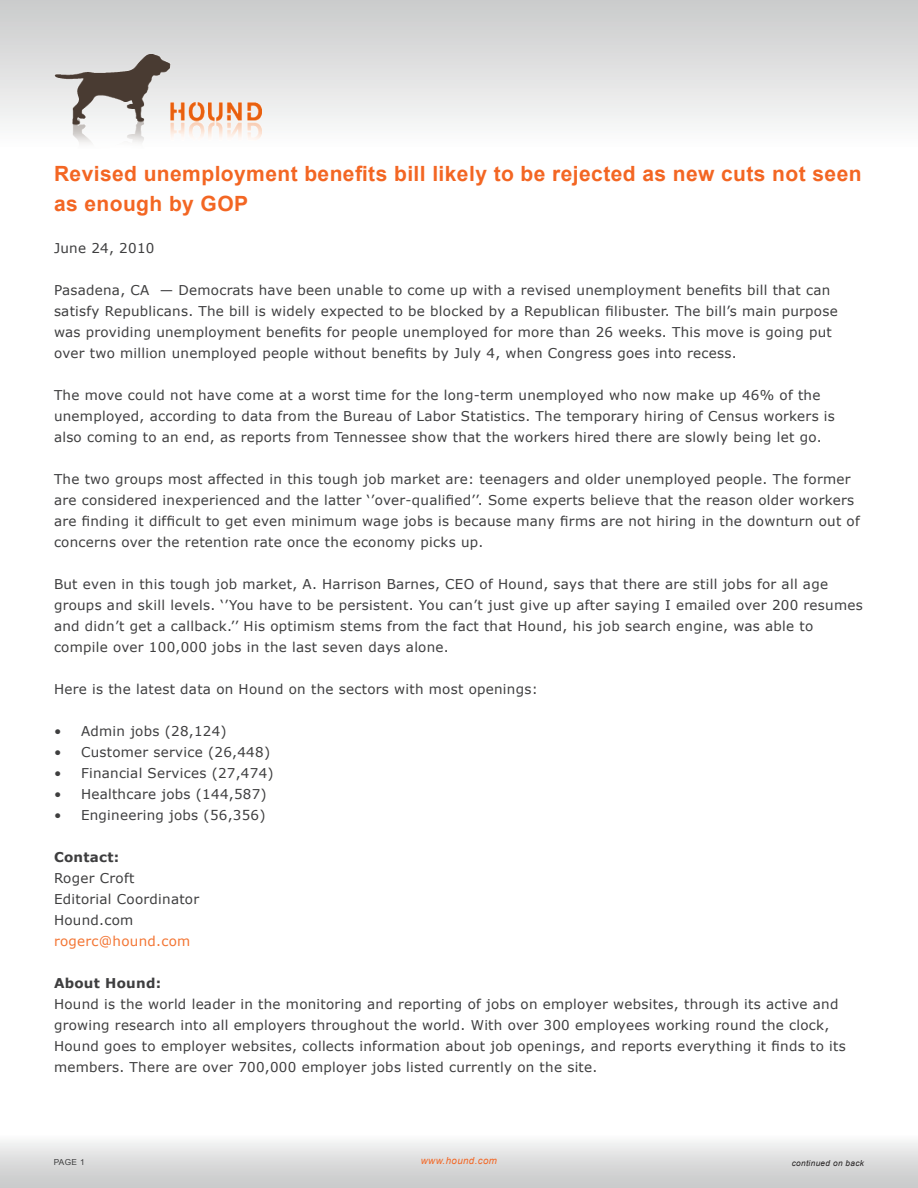
<style>
.page{position:relative;width:918px;height:1188px;background:#fff}
.page>*{position:absolute;margin:0;border:0;box-sizing:border-box;transform-origin:0 0}
.Heading{font:700 21px/30px "Arial";letter-spacing:.02em;color:#f36623}
.Body_Text{font:13.5px/21px "Verdana";letter-spacing:.02em;color:#3e3e3f}
.Bullet_text_Style_2{font:13.5px "Verdana";letter-spacing:.02em;color:#3e3e3f}
.Body_Text-2{font:700 13.5px "Verdana";letter-spacing:.02em;color:#3e3e3f}
.Body_Text-3{font:13.5px "Verdana";letter-spacing:.02em;color:#f37533}
.t1{font:italic 9.75px "Arial";letter-spacing:.04em;color:#f36623}
.t2{font:italic 8.25px "Arial";letter-spacing:.04em;color:#231f20}
.t3{font:8.25px "Arial";color:#3e3e3f}
</style>
<div class="page">
<div style="left:0;top:1134px;width:918px;height:54px;background:linear-gradient(to bottom,#f9f9f9,#c6c7c7)"></div>
<div style="left:0;top:0;width:918px;height:148px;background:linear-gradient(to bottom,#c9caca,#fcfdfd)"></div>
<img style="left:54px;top:54px;width:208px;height:94px">
<svg style="left:81px;top:1159px;width:2px;height:6px"></svg>
<p class="Heading" style="left:54px;top:160px;width:809px">Revised unemployment benefits bill likely to be rejected as new cuts not seen as enough by GOP</p>
<p class="Body_Text" style="left:54px;top:238px;width:102px">June 24, 2010</p>
<p class="Body_Text" style="left:54px;top:280px;width:785px">Pasadena, CA — Democrats have been unable to come up with a revised unemployment benefits bill that can satisfy Republicans. The bill is widely expected to be blocked by a Republican filibuster. The bill’s main purpose was providing unemployment benefits for people unemployed for more than 26 weeks. This move is going put over two million unemployed people without benefits by July 4, when Congress goes into recess.</p>
<p class="Body_Text" style="left:54px;top:385px;width:782px">The move could not have come at a worst time for the long-term unemployed who now make up 46% of the unemployed, according to data from the Bureau of Labor Statistics. The temporary hiring of Census workers is also coming to an end, as reports from Tennessee show that the workers hired there are slowly being let go.</p>
<p class="Body_Text" style="left:54px;top:469px;width:807px">The two groups most affected in this tough job market are: teenagers and older unemployed people. The former are considered inexperienced and the latter ‘’over-qualified’’. Some experts believe that the reason older workers are finding it difficult to get even minimum wage jobs is because many firms are not hiring in the downturn out of concerns over the retention rate once the economy picks up.</p>
<p class="Body_Text" style="left:54px;top:574px;width:810px">But even in this tough job market, A. Harrison Barnes, CEO of Hound, says that there are still jobs for all age groups and skill levels. ‘’You have to be persistent. You can’t just give up after saying I emailed over 200 resumes and didn’t get a callback.’’ His optimism stems from the fact that Hound, his job search engine, was able to compile over 100,000 jobs in the last seven days alone.</p>
<p class="Body_Text" style="left:54px;top:679px;width:485px">Here is the latest data on Hound on the sectors with most openings:</p>
<p class="Bullet_text_Style_2" style="left:81px;top:723px;width:147px">Admin jobs (28,124)</p>
<p class="Bullet_text_Style_2" style="left:81px;top:744px;width:191px">Customer service (26,448)</p>
<p class="Bullet_text_Style_2" style="left:81px;top:765px;width:194px">Financial Services (27,474)</p>
<p class="Bullet_text_Style_2" style="left:81px;top:786px;width:187px">Healthcare jobs (144,587)</p>
<p class="Bullet_text_Style_2" style="left:81px;top:807px;width:186px">Engineering jobs (56,356)</p>
<p class="Body_Text-2" style="left:54px;top:849px;width:67px">Contact:</p>
<p class="Body_Text" style="left:54px;top:868px;width:82px">Roger Croft</p>
<p class="Body_Text" style="left:54px;top:889px;width:147px">Editorial Coordinator</p>
<p class="Body_Text" style="left:54px;top:910px;width:81px">Hound.com</p>
<p class="Body_Text-3" style="left:54px;top:933px;width:138px">rogerc@hound.com</p>
<p class="Body_Text-2" style="left:54px;top:975px;width:109px">About Hound:</p>
<p class="Body_Text" style="left:54px;top:994px;width:793px">Hound is the world leader in the monitoring and reporting of jobs on employer websites, through its active and growing research into all employers throughout the world. With over 300 employees working round the clock, Hound goes to employer websites, collects information about job openings, and reports everything it finds to its members. There are over 700,000 employer jobs listed currently on the site.</p>
<p class="Body_Text" style="left:54px;top:721px;width:9px;text-align:justify">• • • • •</p>
<p class="t3" style="left:54px;top:1157px;width:25px">PAGE</p>
<p class="t1" style="left:421px;top:1154px;width:78px">www.hound.com</p>
<p class="t2" style="left:792px;top:1158px;width:74px">continued on back</p>
</div>
